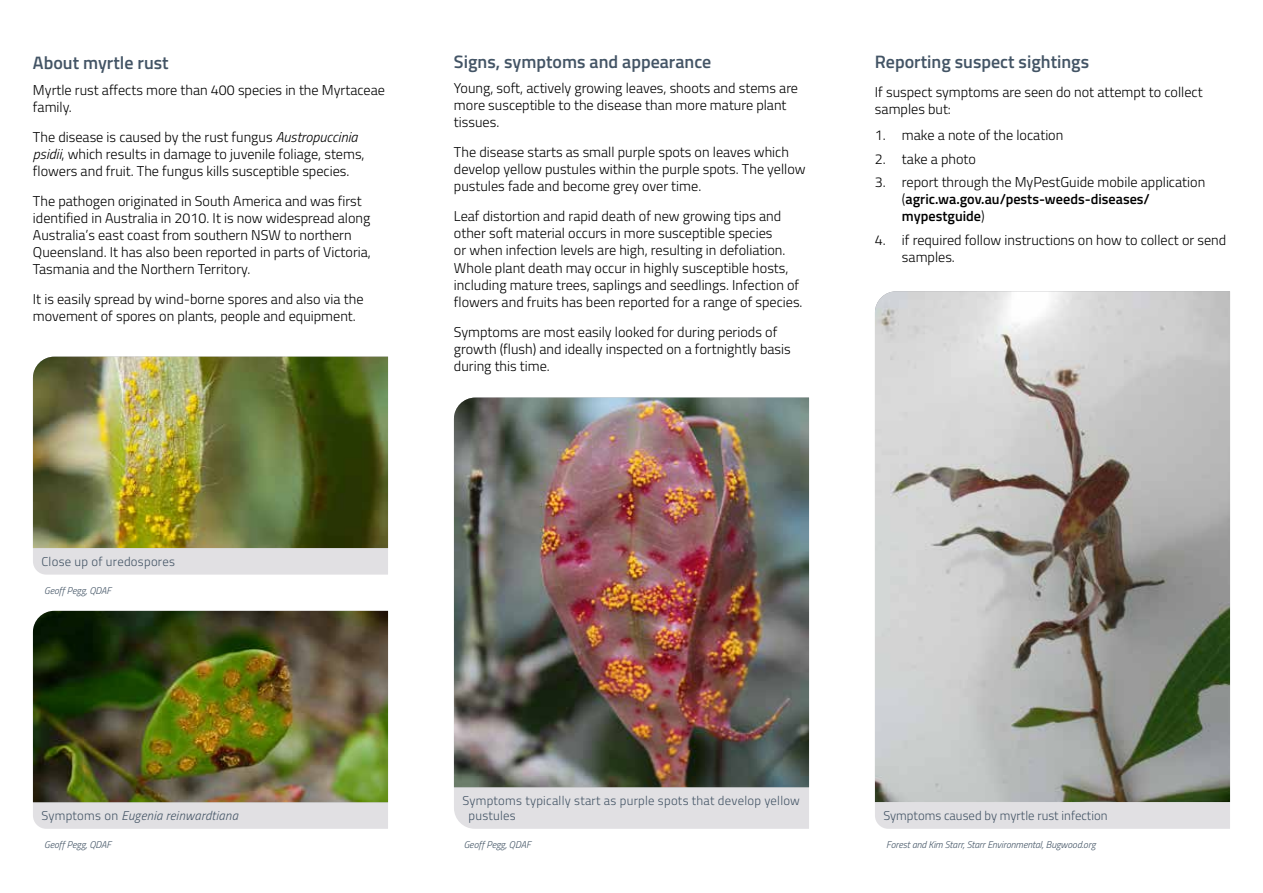
<style>
.page{position:relative;width:1263px;height:893px;background:#fff}
.page>*{position:absolute;margin:0;border:0;box-sizing:border-box;transform-origin:0 0}
.t1{font:600 18px "Titillium";color:#435465}
.t2{font:300 14.25px/17.1px "Titillium";color:#000}
.t3{font:300 12.75px/15px "Titillium";letter-spacing:.02em;color:#435465}
.t4{font:300 12.75px "Titillium";color:#435465}
.t5{font:italic 300 12.75px "Titillium";letter-spacing:.02em;color:#435465}
.t6{font:italic 300 9.75px "Titillium";letter-spacing:-.005em;color:#435465}
.s1{font-style:italic}
.s2{font-weight:600}
.s3{font-style:normal}
</style>
<div class="page">
<div style="left:33px;top:802px;width:355px;height:27px;background:#e1e0e3"></div>
<svg style="left:33px;top:548px;width:355px;height:27px;background:#e1e0e3"></svg>
<img style="left:33px;top:611px;width:355px;height:191px">
<img style="left:33px;top:357px;width:355px;height:191px">
<div style="left:454px;top:787px;width:355px;height:42px;background:#e1e0e3"></div>
<img style="left:454px;top:398px;width:355px;height:389px">
<img style="left:875px;top:291px;width:355px;height:511px">
<div style="left:875px;top:802px;width:355px;height:27px;background:#e1e0e3"></div>
<p class="t1" style="left:33px;top:49px;width:137px">About myrtle rust</p>
<p class="t2" style="left:33px;top:80px;width:354px">Myrtle rust affects more than 400 species in the Myrtaceae family.</p>
<p class="t2" style="left:33px;top:127px;width:333px">The disease is caused by the rust fungus <span class="s1">Austropuccinia psidii</span>, which results in damage to juvenile foliage, stems, flowers and fruit. The fungus kills susceptible species.</p>
<p class="t2" style="left:33px;top:191px;width:339px">The pathogen originated in South America and was first identified in Australia in 2010. It is now widespread along Australia’s east coast from southern NSW to northern Queensland. It has also been reported in parts of Victoria, Tasmania and the Northern Territory.</p>
<p class="t2" style="left:33px;top:290px;width:332px">It is easily spread by wind-borne spores and also via the movement of spores on plants, people and equipment.</p>
<p class="t1" style="left:454px;top:48px;width:259px">Signs, symptoms and appearance</p>
<p class="t2" style="left:454px;top:79px;width:346px">Young, soft, actively growing leaves, shoots and stems are more susceptible to the disease than more mature plant tissues.</p>
<p class="t2" style="left:454px;top:143px;width:353px">The disease starts as small purple spots on leaves which develop yellow pustules within the purple spots. The yellow pustules fade and become grey over time.</p>
<p class="t2" style="left:454px;top:207px;width:350px">Leaf distortion and rapid death of new growing tips and other soft material occurs in more susceptible species<br>or when infection levels are high, resulting in defoliation.<br>Whole plant death may occur in highly susceptible hosts, including mature trees, saplings and seedlings. Infection of flowers and fruits has been reported for a range of species.</p>
<p class="t2" style="left:454px;top:322px;width:338px">Symptoms are most easily looked for during periods of growth (flush) and ideally inspected on a fortnightly basis during this time.</p>
<p class="t1" style="left:875px;top:48px;width:216px">Reporting suspect sightings</p>
<p class="t2" style="left:875px;top:83px;width:329px">If suspect symptoms are seen do not attempt to collect samples but:</p>
<p class="t2" style="left:875px;top:126px;width:190px">1. make a note of the location</p>
<p class="t2" style="left:875px;top:149px;width:103px">2. take a photo</p>
<p class="t2" style="left:902px;top:173px;width:305px;text-indent:-27px">3. report through the MyPestGuide mobile application (<span class="s2">agric.wa.gov.au/pests-weeds-diseases/ mypestguide</span>)</p>
<p class="t2" style="left:902px;top:230px;width:326px;text-indent:-27px">4. if required follow instructions on how to collect or send samples.</p>
<p class="t3" style="left:41px;top:553px;width:135px">Close up of uredospores</p>
<p class="t6" style="left:44px;top:583px;width:69px">Geoff Pegg, QDAF</p>
<p class="t5" style="left:41px;top:807px;width:198px"><span class="s3">Symptoms on</span> Eugenia reinwardtiana</p>
<p class="t6" style="left:44px;top:837px;width:69px">Geoff Pegg, QDAF</p>
<p class="t3" style="left:468px;top:793px;width:333px;text-indent:-6px">Symptoms typically start as purple spots that develop yellow pustules</p>
<p class="t6" style="left:464px;top:837px;width:69px">Geoff Pegg, QDAF</p>
<p class="t4" style="left:883px;top:807px;width:226px">Symptoms caused by myrtle rust infection</p>
<p class="t6" style="left:886px;top:837px;width:211px">Forest and Kim Starr, Starr Environmental, Bugwood.org</p>
</div>
